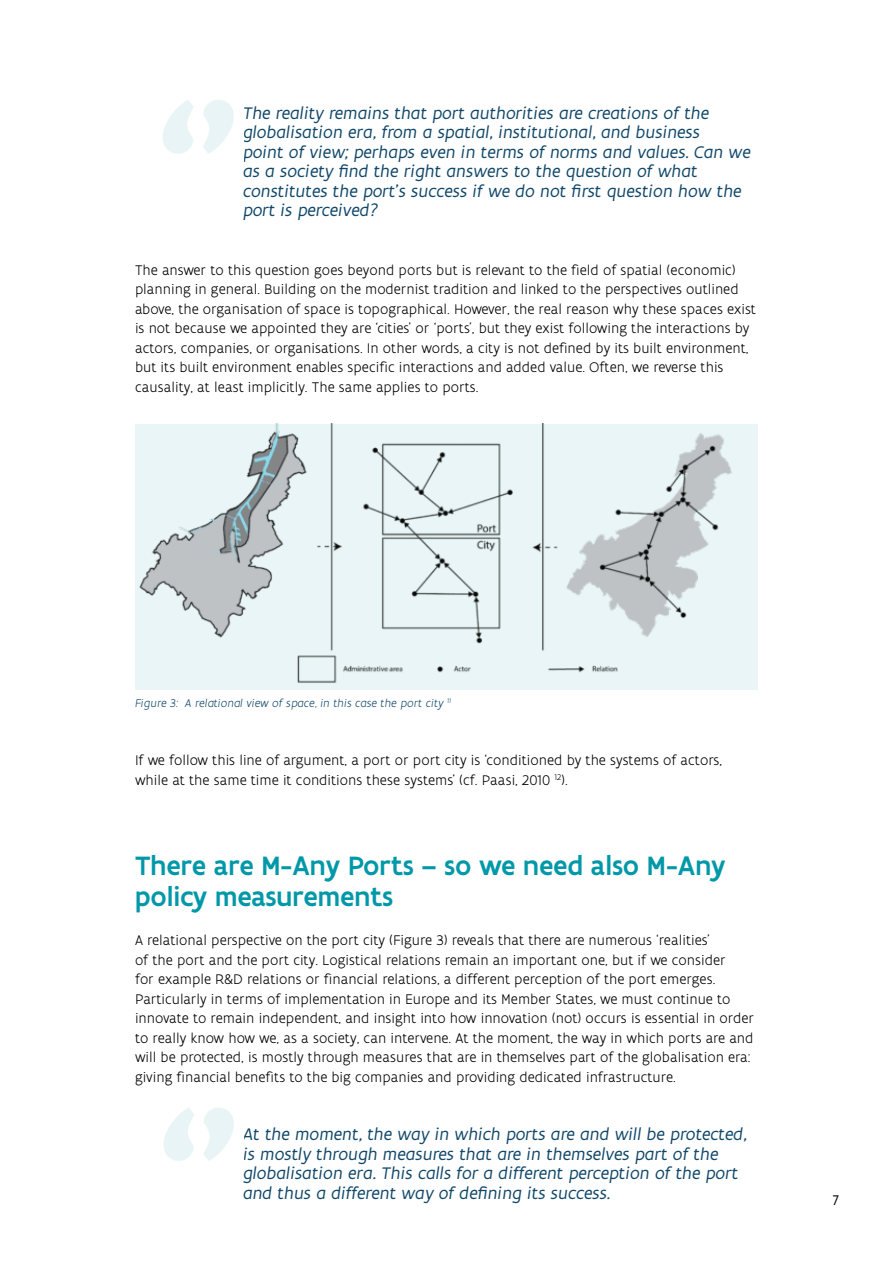
<style>
.page{position:relative;width:893px;height:1263px;background:#fff}
.page>*{position:absolute;margin:0;border:0;box-sizing:border-box;transform-origin:0 0}
.t1{font:500 28.5px/31.5px "Flanders Art Sans";color:#0098a8}
.t2{font:italic 18px/19.5px "Flanders Art Sans";color:#11486a}
.t3{font:300 15px/19.5px "Flanders Art Sans";color:#000}
.t4{font:15px "Flanders Art Sans";color:#000}
.t5{font:italic 300 12px "Flanders Art Sans";color:#11486a}
</style>
<div class="page">
<img style="left:163px;top:100px;width:71px;height:54px">
<img style="left:135px;top:424px;width:623px;height:266px">
<img style="left:164px;top:1108px;width:70px;height:53px">
<p class="t2" style="left:243px;top:103px;width:509px">The reality remains that port authorities are creations of the globalisation era, from a spatial, institutional, and business<br>point of view; perhaps even in terms of norms and values. Can we as a society find the right answers to the question of what constitutes the port’s success if we do not first question how the port is perceived?</p>
<p class="t3" style="left:135px;top:260px;width:622px">The answer to this question goes beyond ports but is relevant to the field of spatial (economic) planning in general. Building on the modernist tradition and linked to the perspectives outlined above, the organisation of space is topographical. However, the real reason why these spaces exist is not because we appointed they are ‘cities’ or ‘ports’, but they exist following the interactions by actors, companies, or organisations. In other words, a city is not defined by its built environment, but its built environment enables specific interactions and added value. Often, we reverse this causality, at least implicitly. The same applies to ports.</p>
<p class="t5" style="left:135px;top:695px;width:318px">Figure 3: A relational view of space, in this case the port city <sup>11</sup></p>
<p class="t3" style="left:135px;top:750px;width:589px">If we follow this line of argument, a port or port city is ‘conditioned by the systems of actors, while at the same time it conditions these systems’ (cf. Paasi, 2010 <sup>12</sup>).</p>
<h1 class="t1" style="left:135px;top:849px;width:592px">There are M-Any Ports – so we need also M-Any policy measurements</h1>
<p class="t3" style="left:135px;top:930px;width:621px">A relational perspective on the port city (Figure 3) reveals that there are numerous ‘realities’<br>of the port and the port city. Logistical relations remain an important one, but if we consider<br>for example R&amp;D relations or financial relations, a different perception of the port emerges.<br>Particularly in terms of implementation in Europe and its Member States, we must continue to innovate to remain independent, and insight into how innovation (not) occurs is essential in order to really know how we, as a society, can intervene. At the moment, the way in which ports are and will be protected, is mostly through measures that are in themselves part of the globalisation era: giving financial benefits to the big companies and providing dedicated infrastructure.</p>
<p class="t2" style="left:243px;top:1124px;width:505px">At the moment, the way in which ports are and will be protected, is mostly through measures that are in themselves part of the globalisation era. This calls for a different perception of the port and thus a different way of defining its success.</p>
<p class="t4" style="left:833px;top:1191px;width:8px">7</p>
</div>
